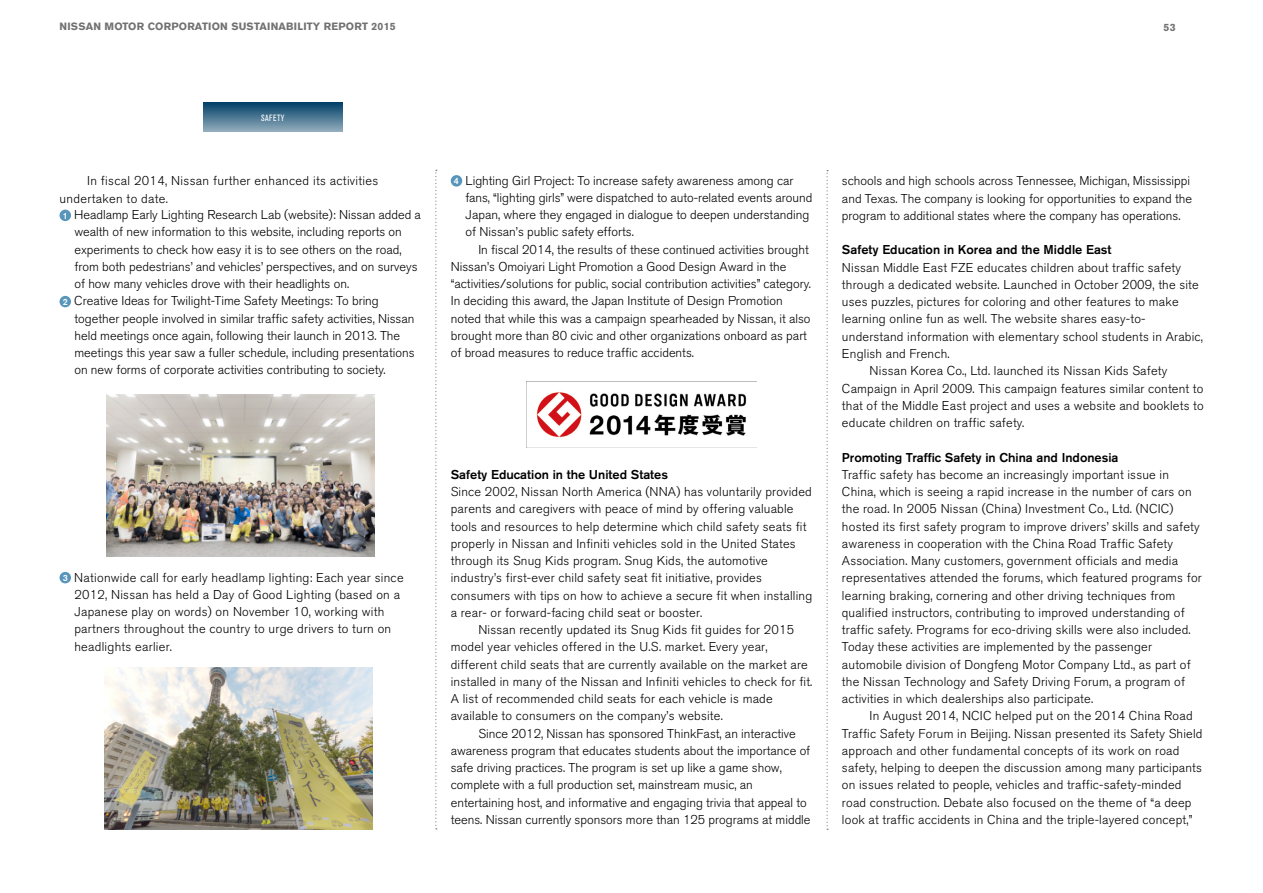
<style>
.page{position:relative;width:1263px;height:893px;background:#fff}
.page>*{position:absolute;margin:0;border:0;box-sizing:border-box;transform-origin:0 0}
.t1{font:300 12.75px/17.2px "Nissan AG";letter-spacing:.015em;color:#000}
.t2{font:500 12.75px "Nissan AG";color:#000}
.t3{font:700 10.5px "Nissan AG";letter-spacing:.02em;color:#727171}
.t4{font:condensed 9px "Nissan AG";letter-spacing:.05em;color:#fff}
.s1{font-weight:500;font-size:9px;color:#fff}
</style>
<div class="page">
<svg style="left:435px;top:170px;width:2px;height:659px"></svg>
<svg style="left:826px;top:170px;width:2px;height:660px"></svg>
<div style="left:451px;top:175px;width:11px;height:12px;background:#5795bb;border-radius:50%"></div>
<div style="left:60px;top:210px;width:11px;height:11px;background:#5795bb;border-radius:50%"></div>
<div style="left:60px;top:296px;width:11px;height:11px;background:#5795bb;border-radius:50%"></div>
<div style="left:60px;top:572px;width:11px;height:11px;background:#5795bb;border-radius:50%"></div>
<img style="left:106px;top:394px;width:268px;height:162px">
<img style="left:104px;top:667px;width:268px;height:162px">
<img style="left:527px;top:381px;width:229px;height:57px">
<div style="left:203px;top:102px;width:139px;height:30px;background:linear-gradient(to bottom,#003e66,#8faabb)"></div>
<p class="t3" style="left:60px;top:20px;width:195px">NISSAN MOTOR CORPORATION SUSTAINA</p>
<p class="t3" style="left:286px;top:20px;width:61px">BILITY REPORT</p>
<p class="t3" style="left:371px;top:20px;width:26px">2015</p>
<p class="t3" style="left:1164px;top:21px;width:13px">53</p>
<p class="t4" style="left:261px;top:113px;width:25px">Safety</p>
<p class="t1" style="left:87px;top:173px;width:293px">In fiscal 2014, Nissan further enhanced its activities</p>
<p class="t1" style="left:60px;top:190px;width:110px">undertaken to date.</p>
<p class="t1" style="left:63px;top:206px;width:360px"><span class="s1">1</span> Headlamp Early Lighting Research Lab (website): Nissan added a</p>
<p class="t1" style="left:74px;top:224px;width:329px">wealth of new information to this website, including reports on</p>
<p class="t1" style="left:74px;top:241px;width:329px">experiments to check how easy it is to see others on the road,</p>
<p class="t1" style="left:74px;top:258px;width:345px">from both pedestrians’ and vehicles’ perspectives, and on surveys</p>
<p class="t1" style="left:74px;top:275px;width:276px">of how many vehicles drove with their headlights on.</p>
<p class="t1" style="left:63px;top:293px;width:318px"><span class="s1">2</span> Creative Ideas for Twilight-Time Safety Meetings: To bring</p>
<p class="t1" style="left:74px;top:310px;width:342px">together people involved in similar traffic safety activities, Nissan</p>
<p class="t1" style="left:74px;top:327px;width:327px">held meetings once again, following their launch in 2013. The</p>
<p class="t1" style="left:74px;top:344px;width:342px">meetings this year saw a fuller schedule, including presentations</p>
<p class="t1" style="left:74px;top:362px;width:313px">on new forms of corporate activities contributing to society.</p>
<p class="t1" style="left:466px;top:172px;width:348px;text-indent:-12px"><span class="s1">4</span> Lighting Girl Project: To increase safety awareness among car fans, “lighting girls” were dispatched to auto-related events around Japan, where they engaged in dialogue to deepen understanding of Nissan’s public safety efforts.</p>
<p class="t1" style="left:451px;top:241px;width:362px;text-indent:28px">In fiscal 2014, the results of these continued activities brought Nissan’s Omoiyari Light Promotion a Good Design Award in the “activities/solutions for public, social contribution activities” category.<br>In deciding this award, the Japan Institute of Design Promotion noted that while this was a campaign spearheaded by Nissan, it also brought more than 80 civic and other organizations onboard as part of broad measures to reduce traffic accidents.</p>
<p class="t1" style="left:74px;top:569px;width:331px;text-indent:-12px"><span class="s1">3</span> Nationwide call for early headlamp lighting: Each year since 2012, Nissan has held a Day of Good Lighting (based on a Japanese play on words) on November 10, working with partners throughout the country to urge drivers to turn on headlights earlier.</p>
<p class="t2" style="left:451px;top:466px;width:219px">Safety Education in the United States</p>
<p class="t1" style="left:451px;top:483px;width:363px">Since 2002, Nissan North America (NNA) has voluntarily provided parents and caregivers with peace of mind by offering valuable tools and resources to help determine which child safety seats fit properly in Nissan and Infiniti vehicles sold in the United States through its Snug Kids program. Snug Kids, the automotive industry’s first-ever child safety seat fit initiative, provides consumers with tips on how to achieve a secure fit when installing a rear- or forward-facing child seat or booster.</p>
<p class="t1" style="left:451px;top:621px;width:363px;text-indent:28px">Nissan recently updated its Snug Kids fit guides for 2015 model year vehicles offered in the U.S. market. Every year, different child seats that are currently available on the market are installed in many of the Nissan and Infiniti vehicles to check for fit.<br>A list of recommended child seats for each vehicle is made available to consumers on the company’s website.</p>
<p class="t1" style="left:451px;top:725px;width:361px;text-indent:28px">Since 2012, Nissan has sponsored ThinkFast, an interactive awareness program that educates students about the importance of safe driving practices. The program is set up like a game show, complete with a full production set, mainstream music, an entertaining host, and informative and engaging trivia that appeal to teens. Nissan currently sponsors more than 125 programs at middle</p>
<p class="t1" style="left:842px;top:173px;width:352px">schools and high schools across Tennessee, Michigan, Mississippi and Texas. The company is looking for opportunities to expand the program to additional states where the company has operations.</p>
<p class="t2" style="left:842px;top:242px;width:271px">Safety Education in Korea and the M iddle East</p>
<p class="t1" style="left:842px;top:259px;width:341px">Nissan Middle East FZE educates children about traffic safety</p>
<p class="t1" style="left:842px;top:276px;width:358px">through a dedicated website. Launched in October 2009, the site</p>
<p class="t1" style="left:842px;top:293px;width:338px">uses puzzles, pictures for coloring and other features to make</p>
<p class="t1" style="left:842px;top:311px;width:305px">learning online fun as well. The website shares easy-to-</p>
<p class="t1" style="left:842px;top:328px;width:362px">understand information with elementary school students in Arabic,</p>
<p class="t1" style="left:842px;top:345px;width:109px">English and French.</p>
<p class="t1" style="left:870px;top:362px;width:299px">Nissan Korea Co., Ltd. launched its Nissan Kids Safety</p>
<p class="t1" style="left:842px;top:380px;width:363px">Campaign in April 2009. This campaign features similar content to</p>
<p class="t1" style="left:842px;top:397px;width:363px">that of the Middle East project and uses a website and booklets to</p>
<p class="t1" style="left:842px;top:414px;width:184px">educate children on traffic safety.</p>
<p class="t2" style="left:842px;top:449px;width:278px">Promoting Traffic Safety in China and I ndonesia</p>
<p class="t1" style="left:842px;top:466px;width:361px">Traffic safety has become an increasingly important issue in China, which is seeing a rapid increase in the number of cars on the road. In 2005 Nissan (China) Investment Co., Ltd. (NCIC) hosted its first safety program to improve drivers’ skills and safety awareness in cooperation with the China Road Traffic Safety Association. Many customers, government officials and media representatives attended the forums, which featured programs for learning braking, cornering and other driving techniques from qualified instructors, contributing to improved understanding of traffic safety. Programs for eco-driving skills were also included.<br>Today these activities are implemented by the passenger automobile division of Dongfeng Motor Company Ltd., as part of the Nissan Technology and Safety Driving Forum, a program of activities in which dealerships also participate.</p>
<p class="t1" style="left:842px;top:707px;width:362px;text-indent:28px">In August 2014, NCIC helped put on the 2014 China Road Traffic Safety Forum in Beijing. Nissan presented its Safety Shield approach and other fundamental concepts of its work on road safety, helping to deepen the discussion among many participants on issues related to people, vehicles and traffic-safety-minded road construction. Debate also focused on the theme of “a deep look at traffic accidents in China and the triple-layered concept,”</p>
</div>
